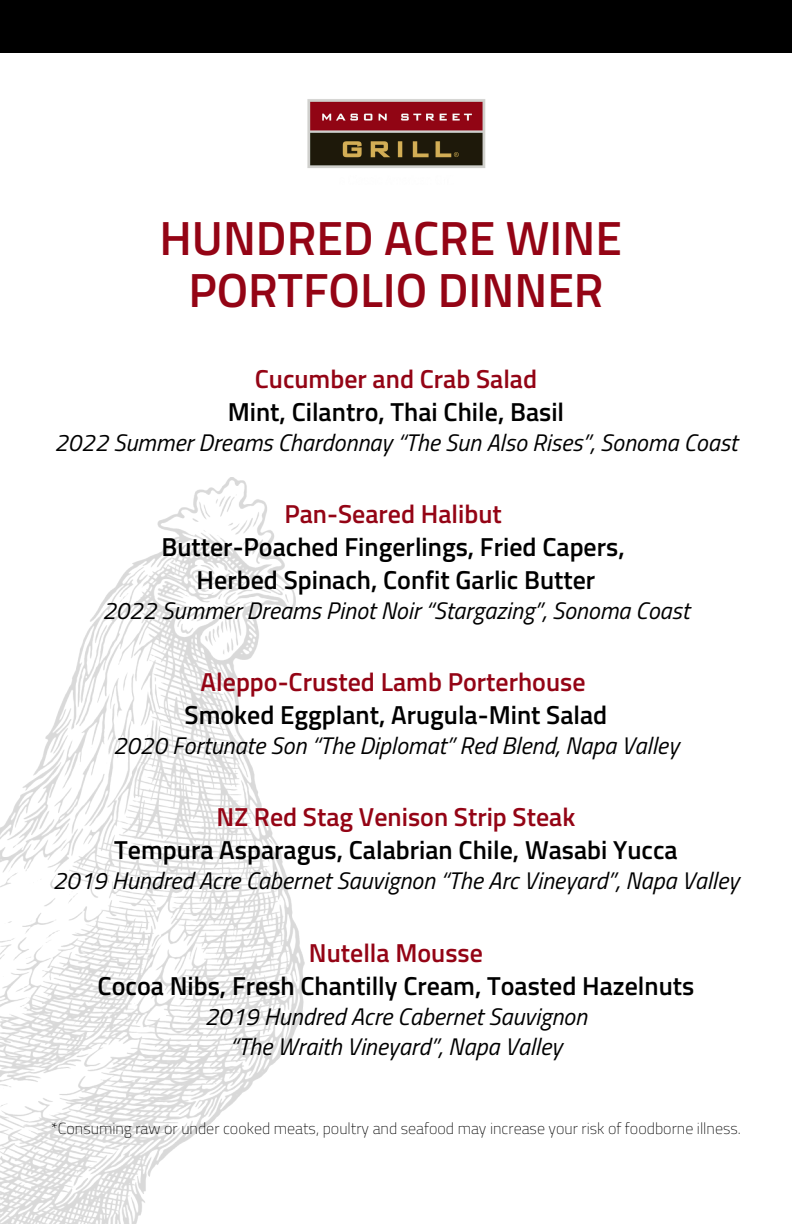
<style>
.page{position:relative;width:792px;height:1224px;background:#fff}
.page>*{position:absolute;margin:0;border:0;box-sizing:border-box;transform-origin:0 0}
.t1{font:600 48px/52.4px "Titillium Web";color:#940415;text-align:center}
.t2{font:600 26px/33px "Titillium Web";color:#000;text-align:center}
.t3{font:italic 24px/30px "Titillium Web";color:#000;text-align:center}
.t4{font:100 16px "Titillium Web";color:#000}
.s1{color:#940415}
</style>
<div class="page">
<img style="left:307px;top:99px;width:179px;height:69px">
<div style="left:0;top:0;width:792px;height:53px;background:#000"></div>
<img style="left:0;top:478px;width:304px;height:746px">
<p class="t1" style="left:159px;top:211px;width:464px">HUNDRED ACRE WINE<br>PORTFOLIO DINNER</p>
<h1 class="t2" style="left:228px;top:361px;width:338px"><span class="s1">Cucumber and Crab Salad<br></span>Mint, Cilantro, Thai Chile, Basil</h1>
<h1 class="t3" style="left:54px;top:427px;width:685px">2022 Summer Dreams Chardonnay “The Sun Also Rises”, Sonoma Coast</h1>
<h2 class="t2" style="left:161px;top:497px;width:465px"><span class="s1">Pan-Seared Halibut<br></span>Butter-Poached Fingerlings, Fried Capers,<br>Herbed Spinach, Confit Garlic Butter</h2>
<h2 class="t3" style="left:102px;top:595px;width:589px">2022 Summer Dreams Pinot Noir “Stargazing”, Sonoma Coast</h2>
<h2 class="t2" style="left:185px;top:665px;width:424px"><span class="s1">Aleppo-Crusted Lamb Porterhouse<br></span>Smoked Eggplant, Arugula-Mint Salad</h2>
<h2 class="t3" style="left:113px;top:730px;width:567px">2020 Fortunate Son “The Diplomat” Red Blend, Napa Valley</h2>
<h2 class="t2" style="left:114px;top:800px;width:565px"><span class="s1">NZ Red Stag Venison Strip Steak<br></span>Tempura Asparagus, Calabrian Chile, Wasabi Yucca</h2>
<h2 class="t3" style="left:53px;top:865px;width:688px">2019 Hundred Acre Cabernet Sauvignon “The Arc Vineyard”, Napa Valley</h2>
<h2 class="t2" style="left:98px;top:935px;width:598px"><span class="s1">Nutella Mousse<br></span>Cocoa Nibs, Fresh Chantilly Cream, Toasted Hazelnuts</h2>
<h2 class="t3" style="left:205px;top:1001px;width:384px">2019 Hundred Acre Cabernet Sauvignon “The Wraith Vineyard”, Napa Valley</h2>
<h2 class="t4" style="left:51px;top:1116px;width:691px">*Consuming raw or under cooked meats, poultry and seafood may increase your risk of foodborne illness.</h2>
</div>
